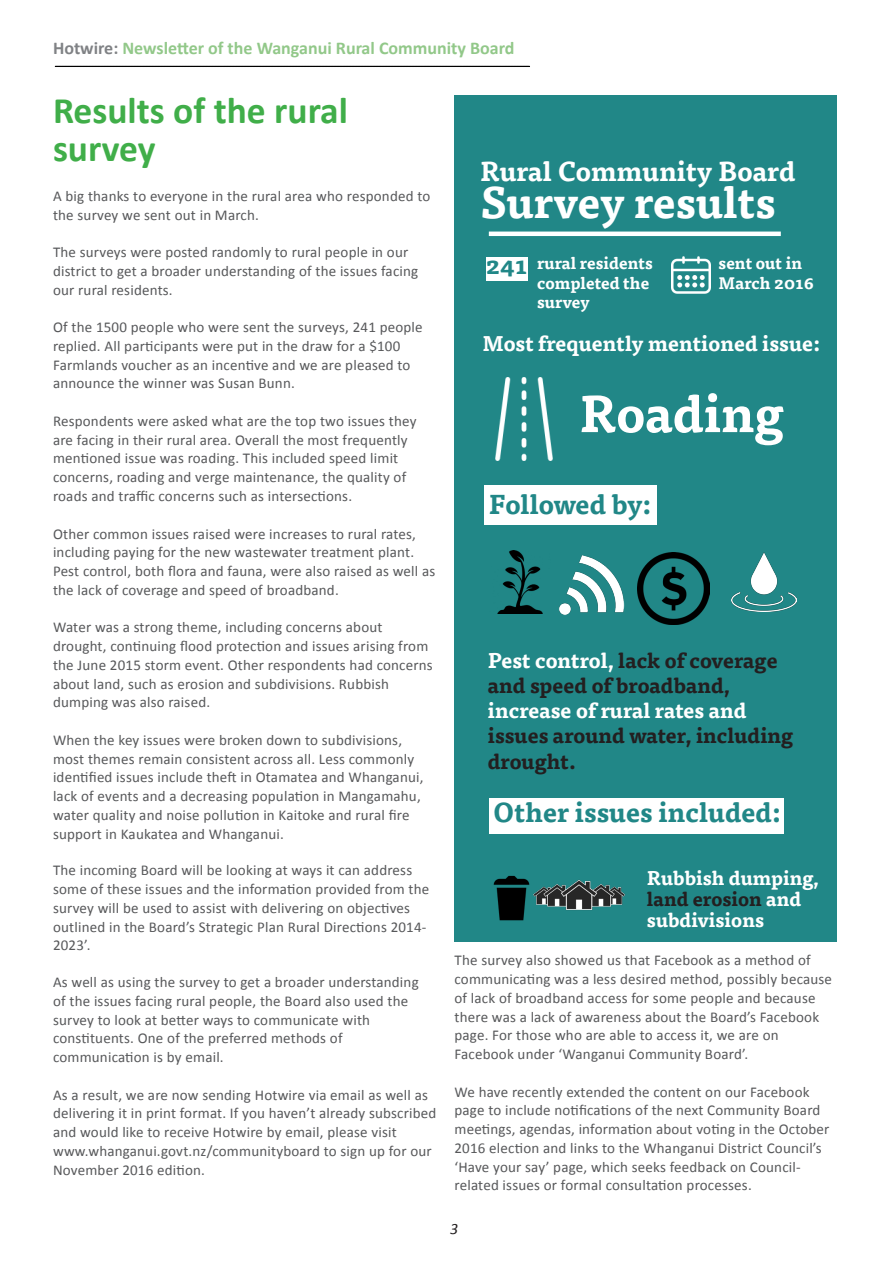
<style>
.page{position:relative;width:893px;height:1263px;background:#fff}
.page>*{position:absolute;margin:0;border:0;box-sizing:border-box;transform-origin:0 0}
.t1{font:700 51px "Tisa Pro";color:#fff}
.t2{font:700 43.5px "Tisa Pro";color:#fff}
.t3{font:700 37.5px/37.5px "Calibri";color:#40ae49}
.t4{font:700 27px "Tisa Pro";color:#218787}
.t5{font:700 27px "Tisa Pro";color:#fff}
.t6{font:700 21px/25.2px "Tisa Pro";color:#231f20}
.t7{font:700 21px "Tisa Pro";color:#fff}
.t8{font:700 19.5px/21px "Tisa Pro";color:#fff}
.t9{font:700 18px "Calibri";color:#92c889}
.t10{font:700 16.5px/19.8px "Tisa Pro";color:#fff}
.t11{font:italic 15.75px "Calibri";color:#231f20}
.t12{font:15px/18.8px "Calibri";letter-spacing:.015em;color:#57585a}
.s1{color:#808285}
.s2{font-size:24px;color:#218787}
.s3{color:#fff}
.s4{color:#231f20}
</style>
<div class="page">
<svg style="left:55px;top:66px;width:475px;height:1px"></svg>
<div style="left:454px;top:95px;width:383px;height:846px;background:#218787"></div>
<hr style="left:489px;top:232px;width:292px;height:4px;background:#fff">
<img style="left:495px;top:377px;width:58px;height:84px">
<div style="left:486px;top:257px;width:41px;height:24px;background:#fff"></div>
<div style="left:485px;top:485px;width:172px;height:40px;background:#fff"></div>
<img style="left:671px;top:256px;width:39px;height:38px">
<div style="left:489px;top:798px;width:295px;height:36px;background:#fff"></div>
<svg style="left:497px;top:613px;width:46px;height:1px"></svg>
<img style="left:497px;top:550px;width:46px;height:63px">
<img style="left:637px;top:552px;width:73px;height:73px">
<img style="left:731px;top:552px;width:66px;height:59px">
<img style="left:493px;top:875px;width:31px;height:46px">
<img style="left:524px;top:878px;width:101px;height:35px">
<img style="left:559px;top:555px;width:65px;height:60px">
<p class="t9" style="left:53px;top:37px;width:463px"><span class="s1">Hotwire:</span> Newsletter of the Wanganui Rural Community Board</p>
<p class="t3" style="left:53px;top:92px;width:296px">Results of the rural survey</p>
<p class="t12" style="left:53px;top:187px;width:379px">A big thanks to everyone in the rural area who responded to the survey we sent out in March.</p>
<p class="t12" style="left:53px;top:243px;width:367px">The surveys were posted randomly to rural people in our district to get a broader understanding of the issues facing our rural residents.</p>
<p class="t12" style="left:53px;top:318px;width:371px">Of the 1500 people who were sent the surveys, 241 people replied. All participants were put in the draw for a $100<br>Farmlands voucher as an incentive and we are pleased to announce the winner was Susan Bunn.</p>
<p class="t12" style="left:53px;top:412px;width:365px">Respondents were asked what are the top two issues they are facing in their rural area. Overall the most frequently mentioned issue was roading. This included speed limit concerns, roading and verge maintenance, the quality of roads and traffic concerns such as intersections.</p>
<p class="t12" style="left:53px;top:524px;width:364px">Other common issues raised were increases to rural rates, including paying for the new wastewater treatment plant.</p>
<p class="t12" style="left:53px;top:562px;width:384px">Pest control, both flora and fauna, were also raised as well as the lack of coverage and speed of broadband.</p>
<p class="t12" style="left:53px;top:618px;width:381px">Water was a strong theme, including concerns about drought, continuing flood protection and issues arising from the June 2015 storm event. Other respondents had concerns about land, such as erosion and subdivisions. Rubbish dumping was also raised.</p>
<p class="t12" style="left:53px;top:730px;width:372px">When the key issues were broken down to subdivisions, most themes remain consistent across all. Less commonly identified issues include theft in Otamatea and Whanganui, lack of events and a decreasing population in Mangamahu, water quality and noise pollution in Kaitoke and rural fire support in Kaukatea and Whanganui.</p>
<p class="t12" style="left:53px;top:861px;width:378px">The incoming Board will be looking at ways it can address some of these issues and the information provided from the survey will be used to assist with delivering on objectives outlined in the Board’s Strategic Plan Rural Directions 2014- 2023’.</p>
<p class="t12" style="left:53px;top:973px;width:367px">As well as using the survey to get a broader understanding of the issues facing rural people, the Board also used the survey to look at better ways to communicate with constituents. One of the preferred methods of communication is by email.</p>
<p class="t12" style="left:53px;top:1085px;width:385px">As a result, we are now sending Hotwire via email as well as delivering it in print format. If you haven’t already subscribed and would like to receive Hotwire by email, please visit www.whanganui.govt.nz/communityboard to sign up for our November 2016 edition.</p>
<p class="t5" style="left:480px;top:149px;width:317px">Rural Community Board</p>
<p class="t2" style="left:480px;top:167px;width:297px">Survey results</p>
<p class="t10" style="left:537px;top:252px;width:117px;text-indent:-51px"><span class="s2">241</span> rural residents completed the survey</p>
<p class="t10" style="left:719px;top:252px;width:97px">sent out in<br>March 2016</p>
<p class="t7" style="left:482px;top:326px;width:339px">Most frequently mentioned issue:</p>
<p class="t1" style="left:579px;top:373px;width:206px">Roading</p>
<p class="t4" style="left:489px;top:482px;width:164px">Followed by:</p>
<p class="t6" style="left:488px;top:647px;width:307px"><span class="s3">Pest control,</span> lack of coverage and speed of broadband, <span class="s3">increase of rural rates and </span>issues around water, including drought.</p>
<p class="t4" style="left:493px;top:791px;width:289px">Other issues included:</p>
<p class="t8" style="left:647px;top:867px;width:173px">Rubbish dumping, <span class="s4">land erosion</span> and subdivisions</p>
<p class="t12" style="left:454px;top:951px;width:379px">The survey also showed us that Facebook as a method of communicating was a less desired method, possibly because of lack of broadband access for some people and because there was a lack of awareness about the Board’s Facebook page. For those who are able to access it, we are on Facebook under ‘Wanganui Community Board’.</p>
<p class="t12" style="left:454px;top:1082px;width:376px">We have recently extended the content on our Facebook page to include notifications of the next Community Board meetings, agendas, information about voting in the October 2016 election and links to the Whanganui District Council’s ‘Have your say’ page, which seeks feedback on Council&shy;related issues or formal consultation processes.</p>
<p class="t11" style="left:450px;top:1217px;width:9px">3</p>
</div>
